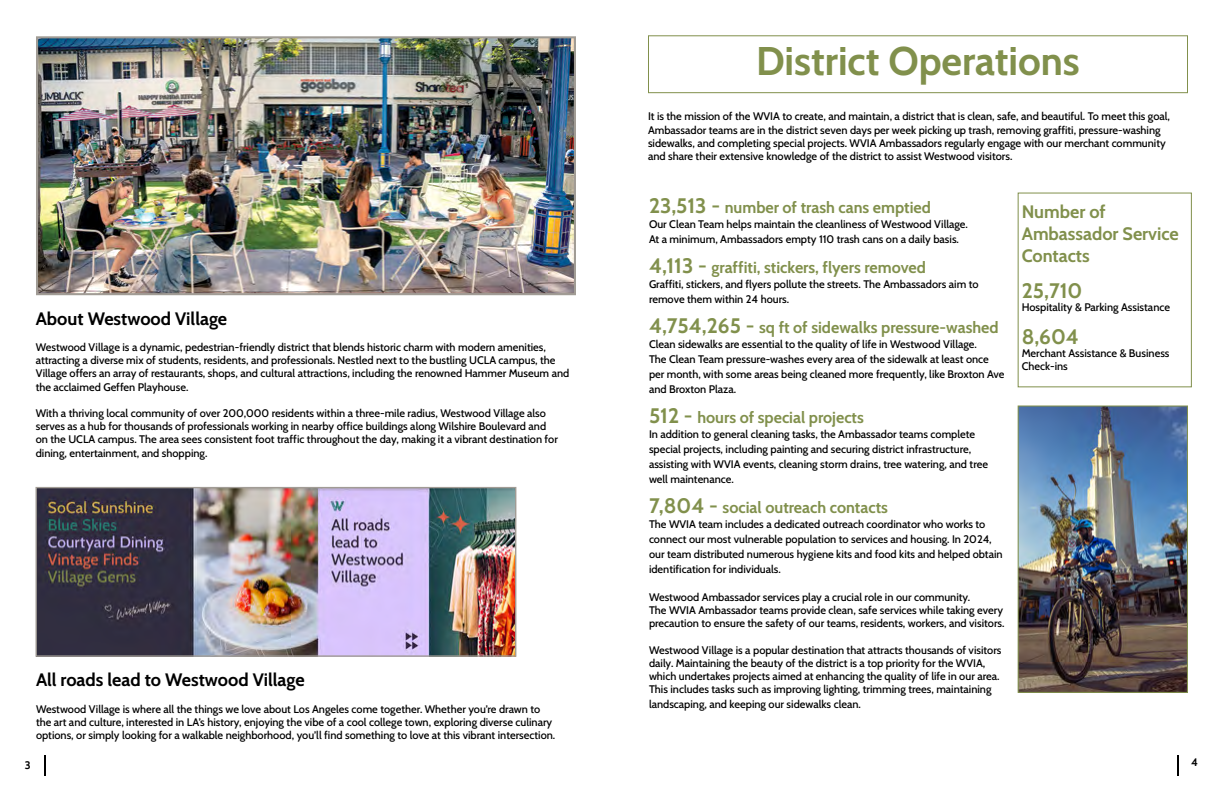
<style>
.page{position:relative;width:1224px;height:792px;background:#fff}
.page>*{position:absolute;margin:0;border:0;box-sizing:border-box;transform-origin:0 0}
.t1{font:700 40px "Cabin";color:#81904c}
.t2{font:700 21px "Cabin";color:#81904c}
.t3{font:700 18px "Cabin";color:#000}
.t4{font:700 18px/21.6px "Cabin";color:#81904c}
.t5{font:700 16px "Cabin";color:#81904c}
.t6{font:500 11px/13.2px "Cabin";color:#000}
.t7{font:700 11px "Cabin";color:#000}
.s1{font-size:21px}
</style>
<div class="page">
<svg style="left:1178px;top:756px;width:1px;height:20px"></svg>
<svg style="left:44px;top:755px;width:1px;height:20px"></svg>
<div style="left:648px;top:35px;width:540px;height:58px;border:1px solid #81904c"></div>
<img style="left:39px;top:39px;width:534px;height:253px">
<div style="left:36px;top:36px;width:540px;height:259px;border:2px solid #a19c95"></div>
<img style="left:37px;top:489px;width:477px;height:166px">
<div style="left:35px;top:487px;width:481px;height:170px;border:1px solid #a19c95"></div>
<img style="left:1020px;top:408px;width:166px;height:283px">
<div style="left:1018px;top:406px;width:170px;height:287px;border:1px solid #81904c"></div>
<h1 class="t1" style="left:756px;top:29px;width:325px">District Operations</h1>
<h3 class="t3" style="left:36px;top:304px;width:193px">About Westwood Village</h3>
<p class="t6" style="left:36px;top:340px;width:535px">Westwood Village is a dynamic, pedestrian-friendly district that blends historic charm with modern amenities, attracting a diverse mix of students, residents, and professionals. Nestled next to the bustling UCLA campus, the Village offers an array of restaurants, shops, and cultural attractions, including the renowned Hammer Museum and the acclaimed Geffen Playhouse.</p>
<p class="t6" style="left:36px;top:406px;width:524px">With a thriving local community of over 200,000 residents within a three-mile radius, Westwood Village also serves as a hub for thousands of professionals working in nearby office buildings along Wilshire Boulevard and on the UCLA campus. The area sees consistent foot traffic throughout the day, making it a vibrant destination for dining, entertainment, and shopping.</p>
<h3 class="t3" style="left:36px;top:666px;width:270px">All roads lead to Westwood Village</h3>
<p class="t6" style="left:36px;top:701px;width:521px">Westwood Village is where all the things we love about Los Angeles come together. Whether you’re drawn to the art and culture, interested in LA’s history, enjoying the vibe of a cool college town, exploring diverse culinary options, or simply looking for a walkable neighborhood, you’ll find something to love at this vibrant intersection.</p>
<p class="t6" style="left:648px;top:109px;width:524px">It is the mission of the WVIA to create, and maintain, a district that is clean, safe, and beautiful. To meet this goal, Ambassador teams are in the district seven days per week picking up trash, removing graffiti, pressure-washing sidewalks, and completing special projects. WVIA Ambassadors regularly engage with our merchant community and share their extensive knowledge of the district to assist Westwood visitors.</p>
<h3 class="t5" style="left:649px;top:195px;width:283px"><span class="s1">23,513 -</span> number of trash cans emptied</h3>
<p class="t6" style="left:649px;top:216px;width:320px;line-height:15px">Our Clean Team helps maintain the cleanliness of Westwood Village.<br>At a minimum, Ambassadors empty 110 trash cans on a daily basis.</p>
<h3 class="t5" style="left:649px;top:255px;width:278px"><span class="s1">4,113 -</span> graffiti, stickers, flyers removed</h3>
<p class="t6" style="left:649px;top:276px;width:331px;line-height:15px">Graffiti, stickers, and flyers pollute the streets. The Ambassadors aim to remove them within 24 hours.</p>
<h3 class="t5" style="left:649px;top:315px;width:351px"><span class="s1">4,754,265 -</span> sq ft of sidewalks pressure-washed</h3>
<p class="t6" style="left:649px;top:336px;width:357px;line-height:15px">Clean sidewalks are essential to the quality of life in Westwood Village.<br>The Clean Team pressure-washes every area of the sidewalk at least once per month, with some areas being cleaned more frequently, like Broxton Ave and Broxton Plaza.</p>
<h3 class="t5" style="left:649px;top:405px;width:216px"><span class="s1">512 -</span> hours of special projects</h3>
<p class="t6" style="left:649px;top:426px;width:341px;line-height:15px">In addition to general cleaning tasks, the Ambassador teams complete special projects, including painting and securing district infrastructure, assisting with WVIA events, cleaning storm drains, tree watering, and tree well maintenance.</p>
<h3 class="t5" style="left:649px;top:495px;width:240px"><span class="s1">7,804 -</span> social outreach contacts</h3>
<p class="t6" style="left:649px;top:516px;width:355px;line-height:15px">The WVIA team includes a dedicated outreach coordinator who works to connect our most vulnerable population to services and housing. In 2024, our team distributed numerous hygiene kits and food kits and helped obtain identification for individuals.</p>
<p class="t6" style="left:649px;top:590px;width:357px">Westwood Ambassador services play a crucial role in our community.<br>The WVIA Ambassador teams provide clean, safe services while taking every precaution to ensure the safety of our teams, residents, workers, and visitors.</p>
<p class="t6" style="left:649px;top:643px;width:354px">Westwood Village is a popular destination that attracts thousands of visitors daily. Maintaining the beauty of the district is a top priority for the WVIA, which undertakes projects aimed at enhancing the quality of life in our area.<br>This includes tasks such as improving lighting, trimming trees, maintaining</p>
<p class="t6" style="left:649px;top:697px;width:213px">landscaping, and keeping our sidewalks clean.</p>
<h3 class="t4" style="left:1022px;top:200px;width:159px">Number of<br>Ambassador Service<br>Contacts</h3>
<h2 class="t2" style="left:1022px;top:274px;width:62px">25,710</h2>
<p class="t6" style="left:1022px;top:300px;width:150px">Hospitality &amp; Parking Assistance</p>
<h2 class="t2" style="left:1022px;top:320px;width:59px">8,604</h2>
<p class="t6" style="left:1022px;top:346px;width:149px">Merchant Assistance &amp; Business<br>Check-ins</p>
<p class="t7" style="left:25px;top:757px;width:7px">3</p>
<p class="t7" style="left:1191px;top:754px;width:8px">4</p>
</div>
